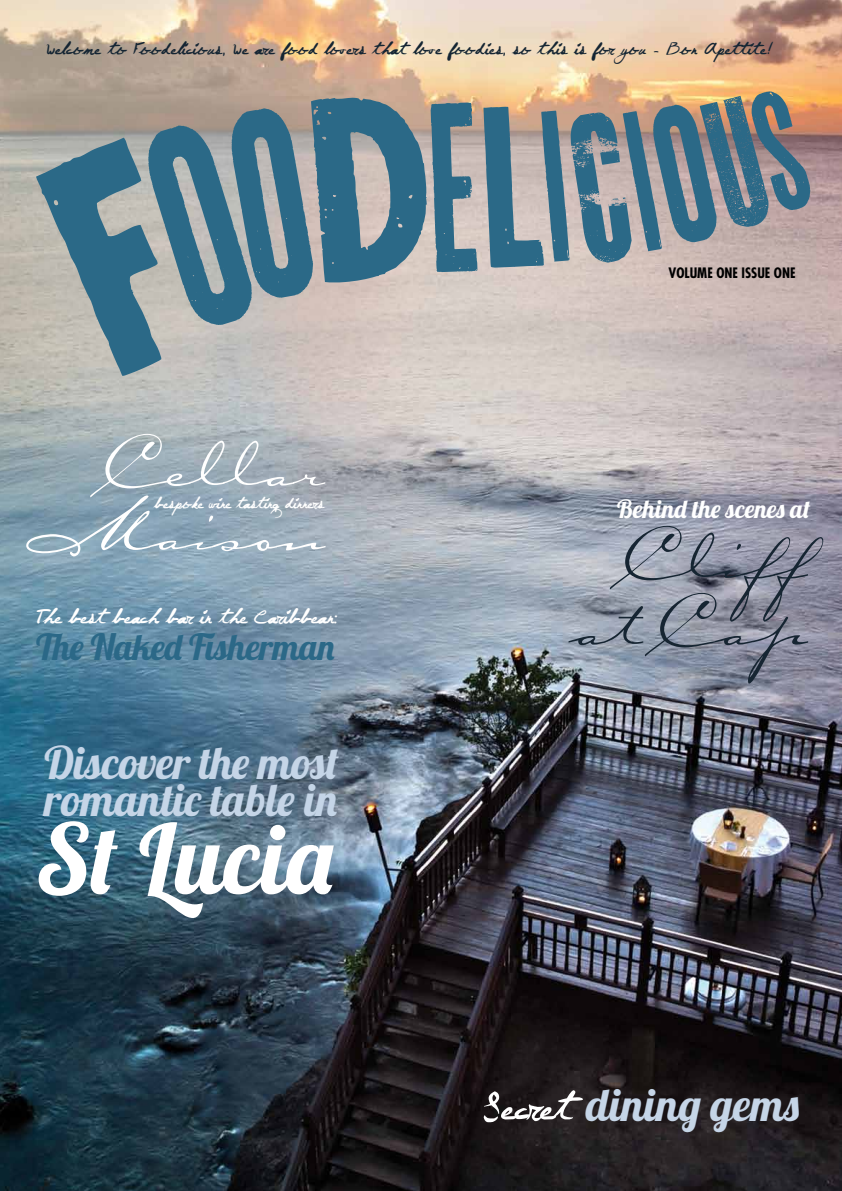
<style>
.page{position:relative;width:842px;height:1191px;background:#fff}
.page>*{position:absolute;margin:0;border:0;box-sizing:border-box;transform-origin:0 0}
.t1{font:96.8px "Lobster 1.4";color:#fff}
.t2{font:73.4px "Carlotta";color:#fff}
.t3{font:73.4px/67px "Carlotta";color:#162532;text-align:right}
.t4{font:45px/37px "Lobster 1.4";color:#c5d5e7}
.t5{font:45px "Lobster 1.4";letter-spacing:.025em;color:#c5d5e7}
.t6{font:36px "Lobster 1.4";color:#2b6887}
.t7{font:30px "June Day";color:#fff}
.t8{font:25px "June Day";letter-spacing:.02em;color:#142533}
.t9{font:25px "Lobster 1.4";letter-spacing:.02em;color:#fff}
.t10{font:23px "June Day";color:#fff}
.t11{font:700 condensed 14px "Futura";color:#000}
.s1{font-family:"June Day";font-size:58px;color:#fff}
</style>
<div class="page">
<img style="left:0;top:0;width:842px;height:1191px">
<svg style="left:36px;top:91px;width:774px;height:285px;background:#929da2"></svg>
<svg style="left:570px;top:112px;width:62px;height:151px;background:#798e9a"></svg>
<p class="t8" style="left:45px;top:37px;width:731px">Welcome to Foodelicious, We are food lovers that love foodies, so this is for you - Bon Apettite!</p>
<p class="t11" style="left:668px;top:263px;width:129px">VOLUME ONE ISSUE ONE</p>
<h2 class="t2" style="left:102px;top:417px;width:228px">Cellar</h2>
<p class="t10" style="left:154px;top:492px;width:171px">bespoke wine tasting dinners</p>
<p class="t9" style="left:617px;top:492px;width:194px">Behind the scenes at</p>
<h2 class="t3" style="left:572px;top:519px;width:240px">Cliff at Cap</h2>
<h2 class="t2" style="left:23px;top:481px;width:307px">Maison</h2>
<p class="t7" style="left:36px;top:602px;width:303px">The best beach bar in the Caribbean:</p>
<h3 class="t6" style="left:36px;top:624px;width:300px">The Naked Fisherman</h3>
<h3 class="t4" style="left:44px;top:743px;width:296px">Discover the most romantic table in</h3>
<h1 class="t1" style="left:36px;top:797px;width:298px">St Lucia</h1>
<h3 class="t5" style="left:479px;top:1075px;width:321px"><span class="s1">Secret</span> dining gems</h3>
</div>
